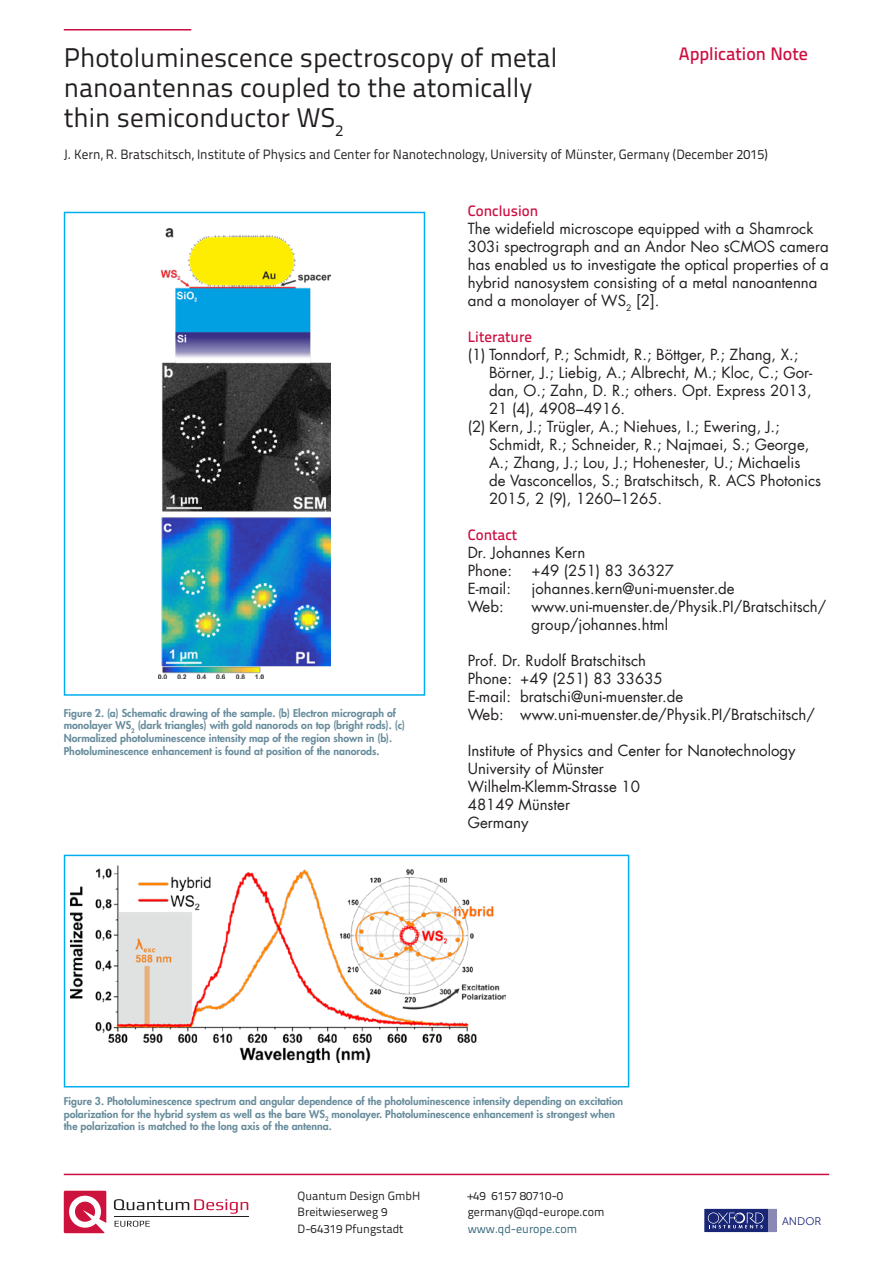
<style>
.page{position:relative;width:893px;height:1263px;background:#fff}
.page>*{position:absolute;margin:0;border:0;box-sizing:border-box;transform-origin:0 0}
.t1{font:27px/30px "Titillium Text 22 L";color:#231f20}
.t2{font:500 18px "Titillium Text 22 L";color:#cd0d40}
.aFließtext{font:15px/18px "Futura LT";color:#231f20}
.aÜberschrift_2_rot{font:500 15px "Titillium Text 22 L";color:#cd0d40}
.t3{font:13.5px "Titillium Text 22 L";color:#231f20}
.t4{font:12px/16.8px "Titillium Text 22 L";color:#231f20}
.t5{font:12px "Titillium Text 22 L";color:#356879}
.t6{font:11.1px "Museo Sans For Dell";color:#192575}
.aBildunterschrift{font:800 10.5px/12.6px "Futura LT";color:#678c9c}
</style>
<div class="page">
<hr style="left:64px;top:29px;width:127px;height:2px;background:#cd0d40">
<div style="left:704px;top:1208px;width:64px;height:24px;background:#192575"></div>
<div style="left:768px;top:1208px;width:9px;height:24px;background:#8a89b6"></div>
<svg style="left:708px;top:1212px;width:55px;height:16px"></svg>
<div style="left:703px;top:1208px;width:126px;height:25px;border:1px solid #fff"></div>
<hr style="left:64px;top:1174px;width:765px;height:1px;background:#cd0d40">
<svg style="left:64px;top:1191px;width:42px;height:42px"></svg>
<svg style="left:114px;top:1199px;width:134px;height:15px"></svg>
<hr style="left:114px;top:1216px;width:135px;height:1px;background:#231f20">
<svg style="left:115px;top:1221px;width:35px;height:6px"></svg>
<img style="left:158px;top:229px;width:173px;height:450px">
<div style="left:64px;top:212px;width:361px;height:484px;border:2px solid #00aeef"></div>
<img style="left:71px;top:865px;width:434px;height:198px">
<div style="left:64px;top:855px;width:565px;height:232px;border:2px solid #00aeef"></div>
<h1 class="t1" style="left:64px;top:41px;width:495px">Photoluminescence spectroscopy of metal</h1>
<p class="t2" style="left:679px;top:40px;width:131px">Application Note</p>
<h1 class="t1" style="left:64px;top:71px;width:470px">nanoantennas coupled to the atomically thin semiconductor WS<sub>2</sub></h1>
<p class="t3" style="left:64px;top:145px;width:705px">J. Kern, R. Bratschitsch, Institute of Physics and Center for Nanotechnology, University of Münster, Germany (December 2015)</p>
<p class="aBildunterschrift" style="left:64px;top:706px;width:343px">Figure 2. (a) Schematic drawing of the sample. (b) Electron micrograph of monolayer WS<sub>2</sub> (dark triangles) with gold nanorods on top (bright rods). (c)<br>Normalized photoluminescence intensity map of the region shown in (b).<br>Photoluminescence enhancement is found at position of the nanorods.</p>
<p class="aÜberschrift_2_rot" style="left:468px;top:199px;width:72px">Conclusion</p>
<p class="aFließtext" style="left:468px;top:220px;width:363px">The widefield microscope equipped with a Shamrock 303i spectrograph and an Andor Neo sCMOS camera has enabled us to investigate the optical properties of a hybrid nanosystem consisting of a metal nanoantenna and a monolayer of WS<sub>2</sub> [2].</p>
<p class="aÜberschrift_2_rot" style="left:468px;top:325px;width:66px">Literature</p>
<p class="aFließtext" style="left:489px;top:346px;width:325px;text-indent:-21px">(1) Tonndorf, P.; Schmidt, R.; Böttger, P.; Zhang, X.; Börner, J.; Liebig, A.; Albrecht, M.; Kloc, C.; Gor&shy;dan, O.; Zahn, D. R.; others. Opt. Express 2013, 21 (4), 4908–4916.</p>
<p class="aFließtext" style="left:489px;top:418px;width:334px;text-indent:-21px">(2) Kern, J.; Trügler, A.; Niehues, I.; Ewering, J.; Schmidt, R.; Schneider, R.; Najmaei, S.; George, A.; Zhang, J.; Lou, J.; Hohenester, U.; Michaelis<br>de Vasconcellos, S.; Bratschitsch, R. ACS Photonics 2015, 2 (9), 1260–1265.</p>
<p class="aÜberschrift_2_rot" style="left:468px;top:523px;width:51px">Contact</p>
<p class="aFließtext" style="left:468px;top:544px;width:119px">Dr. Johannes Kern</p>
<p class="aFließtext" style="left:468px;top:562px;width:46px">Phone:</p>
<p class="aFließtext" style="left:531px;top:562px;width:144px">+49 (251) 83 36327</p>
<p class="aFließtext" style="left:468px;top:580px;width:45px">E-mail:</p>
<p class="aFließtext" style="left:531px;top:580px;width:205px">johannes.kern@uni-muenster.de</p>
<p class="aFließtext" style="left:468px;top:598px;width:37px">Web:</p>
<p class="aFließtext" style="left:531px;top:598px;width:296px">www.uni-muenster.de/Physik.PI/Bratschitsch/ group/johannes.html</p>
<p class="aFließtext" style="left:468px;top:652px;width:180px">Prof. Dr. Rudolf Bratschitsch</p>
<p class="aFließtext" style="left:468px;top:670px;width:197px">Phone: +49 (251) 83 33635</p>
<p class="aFließtext" style="left:468px;top:688px;width:217px">E-mail: bratschi@uni-muenster.de</p>
<p class="aFließtext" style="left:468px;top:706px;width:349px">Web: www.uni-muenster.de/Physik.PI/Bratschitsch/</p>
<p class="aFließtext" style="left:468px;top:742px;width:329px">Institute of Physics and Center for Nanotechnology</p>
<p class="aFließtext" style="left:468px;top:760px;width:138px">University of Münster</p>
<p class="aFließtext" style="left:468px;top:778px;width:174px">Wilhelm-Klemm-Strasse 10</p>
<p class="aFließtext" style="left:468px;top:796px;width:104px">48149 Münster</p>
<p class="aFließtext" style="left:468px;top:814px;width:62px">Germany</p>
<p class="aBildunterschrift" style="left:64px;top:1094px;width:561px">Figure 3. Photoluminescence spectrum and angular dependence of the photoluminescence intensity depending on excitation polarization for the hybrid system as well as the bare WS<sub>2</sub> monolayer. Photoluminescence enhancement is strongest when the polarization is matched to the long axis of the antenna.</p>
<p class="t4" style="left:298px;top:1186px;width:124px">Quantum Design GmbH<br>Breitwieserweg 9<br>D-64319 Pfungstadt</p>
<p class="t4" style="left:468px;top:1186px;width:138px">+49 6157 80710-0 germany@qd-europe.com</p>
<p class="t5" style="left:468px;top:1220px;width:111px">www.qd-europe.com</p>
<p class="t6" style="left:782px;top:1215px;width:41px">ANDOR</p>
</div>
